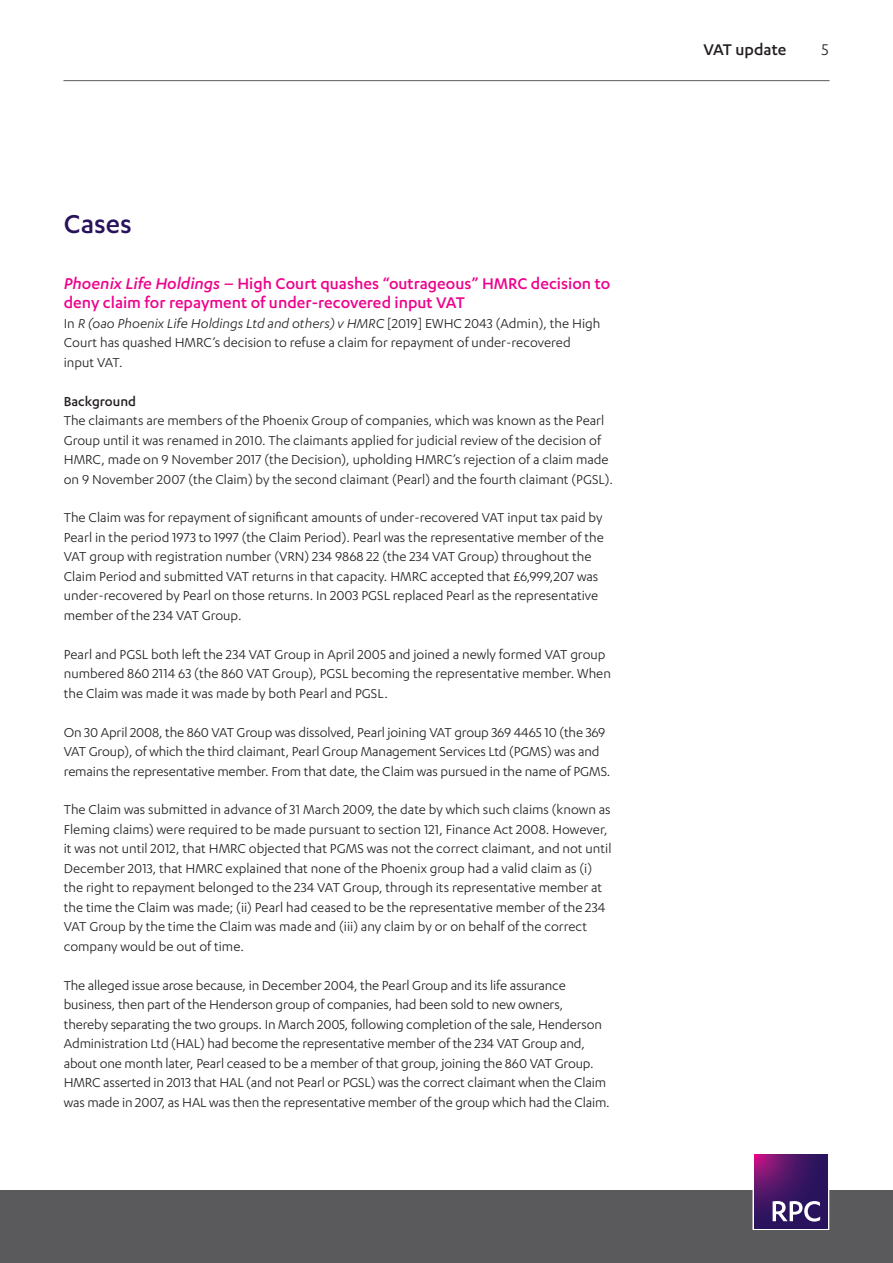
<style>
.page{position:relative;width:893px;height:1263px;background:#fff}
.page>*{position:absolute;margin:0;border:0;box-sizing:border-box;transform-origin:0 0}
.Heading_1{font:500 30px "Karbon";color:#29135d}
.Heading_2__pink{font:500 18px/19.5px "Karbon";color:#ed028c}
.t1{font:500 18px "Karbon";color:#231f20}
.t2{font:18px "Karbon";color:#231f20}
.Body{font:15px/19.5px "Karbon";color:#231f20}
.Heading_3{font:500 15px "Karbon";color:#231f20}
.s1{font-style:italic}
</style>
<div class="page">
<div style="left:0;top:1191px;width:893px;height:72px;background:#5a5a5d"></div>
<hr style="left:63px;top:80px;width:766px;height:1px;background:#5a5a5d">
<div style="left:753px;top:1153px;width:76px;height:77px;border:1px solid #fff"></div>
<svg style="left:754px;top:1155px;width:74px;height:73px;background:#461565"></svg>
<svg style="left:773px;top:1201px;width:47px;height:20px"></svg>
<p class="Heading_1" style="left:64px;top:207px;width:70px">Cases</p>
<p class="Heading_2__pink" style="left:64px;top:273px;width:548px"><span class="s1">Phoenix Life Holdings</span> – High Court quashes “outrageous” HMRC decision to deny claim for repayment of under-recovered input VAT</p>
<p class="Body" style="left:64px;top:313px;width:538px">In <span class="s1">R (oao Phoenix Life Holdings Ltd and others) v HMRC</span> [2019] EWHC 2043 (Admin), the High<br>Court has quashed HMRC’s decision to refuse a claim for repayment of under-recovered input VAT.</p>
<p class="Heading_3" style="left:64px;top:393px;width:74px">Background</p>
<p class="Body" style="left:64px;top:410px;width:551px">The claimants are members of the Phoenix Group of companies, which was known as the Pearl Group until it was renamed in 2010. The claimants applied for judicial review of the decision of HMRC, made on 9 November 2017 (the Decision), upholding HMRC’s rejection of a claim made on 9 November 2007 (the Claim) by the second claimant (Pearl) and the fourth claimant (PGSL).</p>
<p class="Body" style="left:64px;top:508px;width:542px">The Claim was for repayment of significant amounts of under-recovered VAT input tax paid by Pearl in the period 1973 to 1997 (the Claim Period). Pearl was the representative member of the VAT group with registration number (VRN) 234 9868 22 (the 234 VAT Group) throughout the Claim Period and submitted VAT returns in that capacity. HMRC accepted that £6,999,207 was under-recovered by Pearl on those returns. In 2003 PGSL replaced Pearl as the representative member of the 234 VAT Group.</p>
<p class="Body" style="left:64px;top:644px;width:549px">Pearl and PGSL both left the 234 VAT Group in April 2005 and joined a newly formed VAT group numbered 860 2114 63 (the 860 VAT Group), PGSL becoming the representative member. When the Claim was made it was made by both Pearl and PGSL.</p>
<p class="Body" style="left:64px;top:722px;width:548px">On 30 April 2008, the 860 VAT Group was dissolved, Pearl joining VAT group 369 4465 10 (the 369<br>VAT Group), of which the third claimant, Pearl Group Management Services Ltd (PGMS) was and remains the representative member. From that date, the Claim was pursued in the name of PGMS.</p>
<p class="Body" style="left:64px;top:800px;width:549px">The Claim was submitted in advance of 31 March 2009, the date by which such claims (known as Fleming claims) were required to be made pursuant to section 121, Finance Act 2008. However, it was not until 2012, that HMRC objected that PGMS was not the correct claimant, and not until December 2013, that HMRC explained that none of the Phoenix group had a valid claim as (i) the right to repayment belonged to the 234 VAT Group, through its representative member at the time the Claim was made; (ii) Pearl had ceased to be the representative member of the 234<br>VAT Group by the time the Claim was made and (iii) any claim by or on behalf of the correct company would be out of time.</p>
<p class="Body" style="left:64px;top:975px;width:548px">The alleged issue arose because, in December 2004, the Pearl Group and its life assurance business, then part of the Henderson group of companies, had been sold to new owners, thereby separating the two groups. In March 2005, following completion of the sale, Henderson Administration Ltd (HAL) had become the representative member of the 234 VAT Group and, about one month later, Pearl ceased to be a member of that group, joining the 860 VAT Group.<br>HMRC asserted in 2013 that HAL (and not Pearl or PGSL) was the correct claimant when the Claim was made in 2007, as HAL was then the representative member of the group which had the Claim.</p>
<p class="t1" style="left:703px;top:39px;width:84px">VAT update</p>
<p class="t2" style="left:822px;top:39px;width:9px">5</p>
</div>
